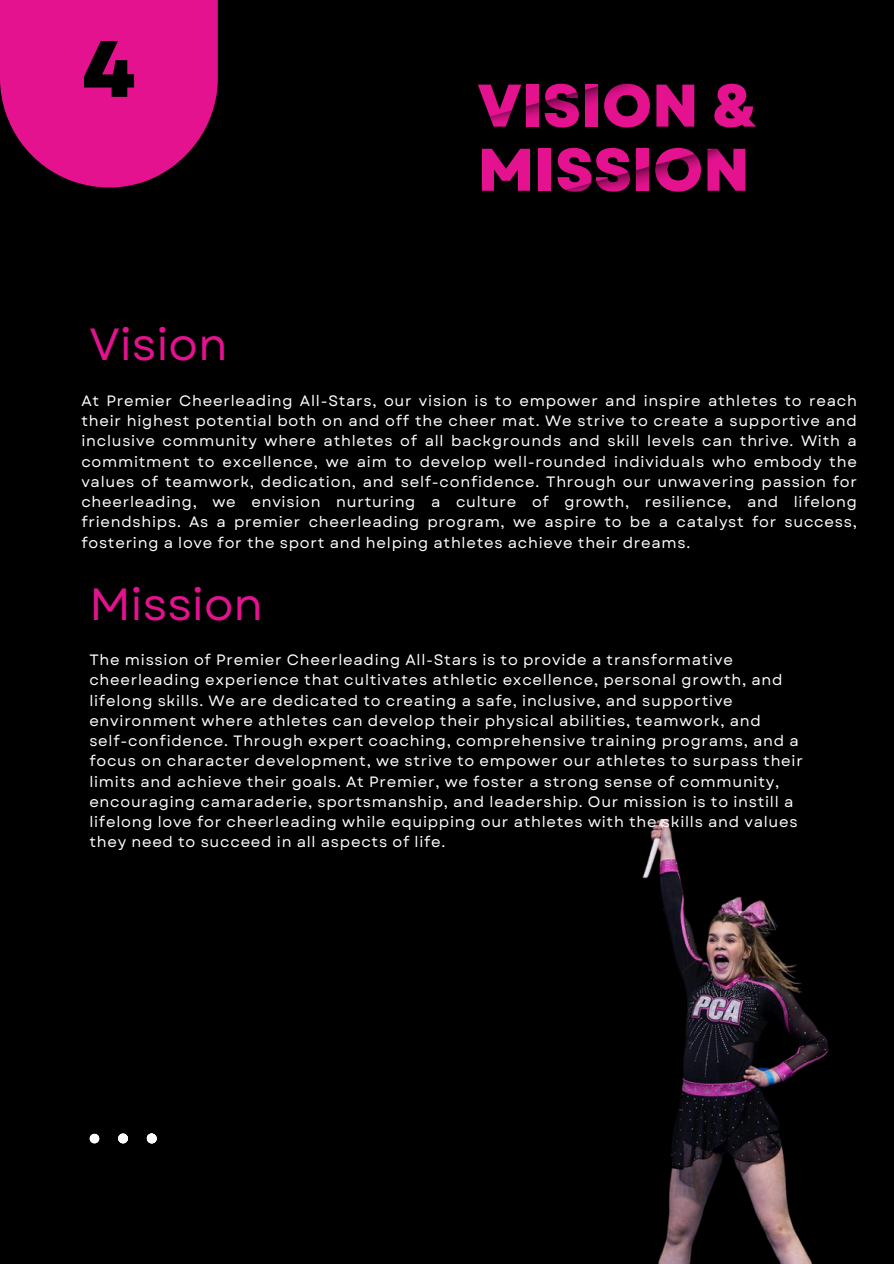
<style>
.page{position:relative;width:894px;height:1264px;background:#fff}
.page>*{position:absolute;margin:0;border:0;box-sizing:border-box;transform-origin:0 0}
.t1{font:800 79.65px "Garet";color:#000}
.t2{font:800 60px/64.2px "Garet";color:#e4128f}
.t3{font:45px "Garet";color:#e4128f}
.t4{font:15px/20.2px "Garet";letter-spacing:.05em;color:#fff;text-align:justify}
</style>
<div class="page">
<div style="left:0;top:0;width:893px;height:1263px;background:#000"></div>
<svg style="left:90px;top:1133px;width:9px;height:10px"></svg>
<svg style="left:118px;top:1133px;width:10px;height:10px"></svg>
<svg style="left:147px;top:1133px;width:10px;height:10px"></svg>
<svg style="left:0;top:0;width:218px;height:187px;background:#c70f7d"></svg>
<img style="left:642px;top:819px;width:187px;height:444px">
<p class="t1" style="left:82px;top:12px;width:55px">4</p>
<h2 class="t3" style="left:89px;top:312px;width:140px">Vision</h2>
<p class="t2" style="left:477px;top:74px;width:281px">VISION &amp;<br>MISSION</p>
<p class="t4" style="left:81px;top:390px;width:776px">At Premier Cheerleading All-Stars, our vision is to empower and inspire athletes to reach their highest potential both on and off the cheer mat. We strive to create a supportive and inclusive community where athletes of all backgrounds and skill levels can thrive. With a commitment to excellence, we aim to develop well-rounded individuals who embody the values of teamwork, dedication, and self-confidence. Through our unwavering passion for cheerleading, we envision nurturing a culture of growth, resilience, and lifelong friendships. As a premier cheerleading program, we aspire to be a catalyst for success, fostering a love for the sport and helping athletes achieve their dreams.</p>
<h2 class="t3" style="left:89px;top:571px;width:175px">Mission</h2>
<p class="t4" style="left:89px;top:649px;width:714px;text-align:left">The mission of Premier Cheerleading All-Stars is to provide a transformative cheerleading experience that cultivates athletic excellence, personal growth, and lifelong skills. We are dedicated to creating a safe, inclusive, and supportive environment where athletes can develop their physical abilities, teamwork, and self-confidence. Through expert coaching, comprehensive training programs, and a focus on character development, we strive to empower our athletes to surpass their limits and achieve their goals. At Premier, we foster a strong sense of community, encouraging camaraderie, sportsmanship, and leadership. Our mission is to instill a lifelong love for cheerleading while equipping our athletes with the skills and values they need to succeed in all aspects of life.</p>
</div>
